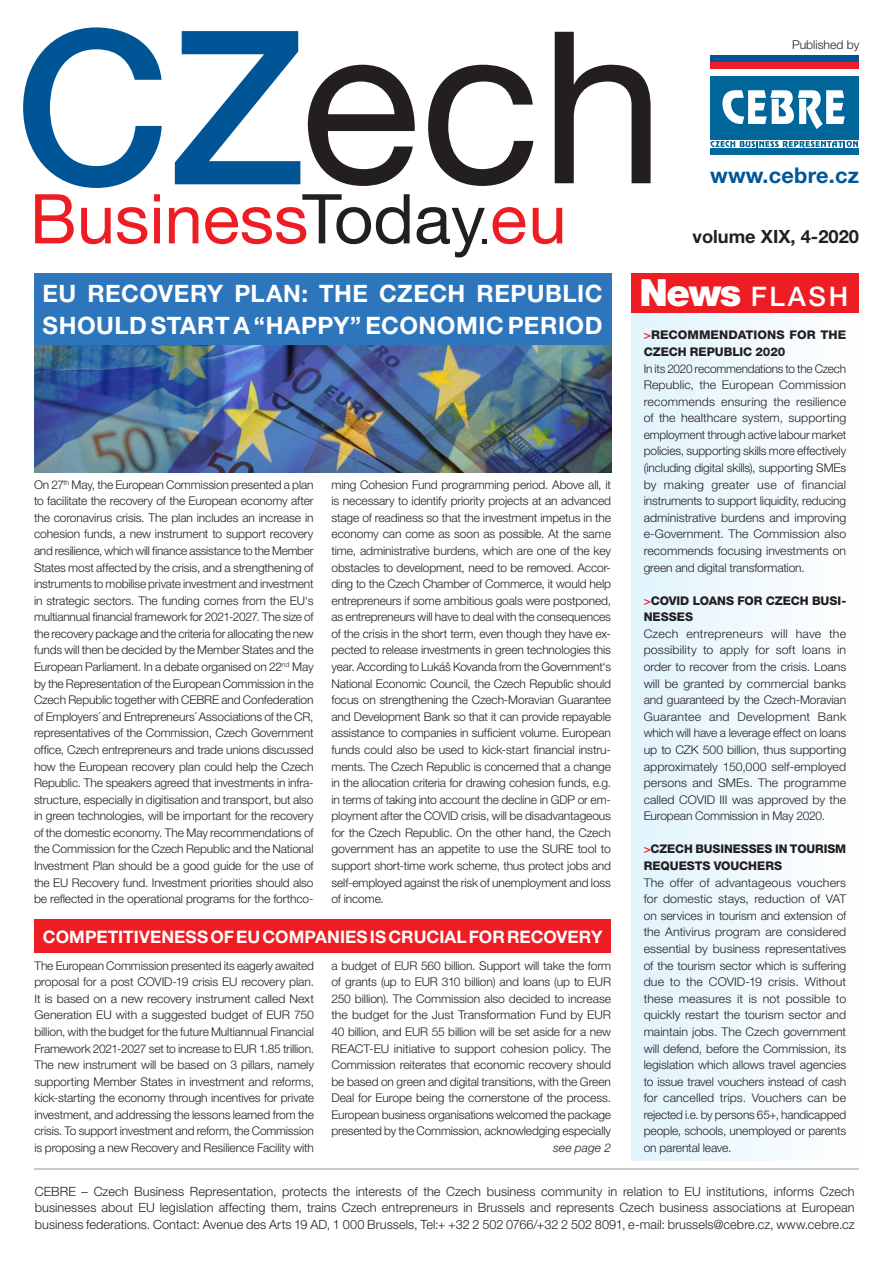
<style>
.page{position:relative;width:893px;height:1263px;background:#fff}
.page>*{position:absolute;margin:0;border:0;box-sizing:border-box;transform-origin:0 0}
.rubrika{font:500 27px "Helvetica Neue CE";letter-spacing:.1em;color:#fff}
.nadpis{font:700 24px/31.5px "Helvetica Neue CE";letter-spacing:.02em;color:#fff}
.t1{font:700 21.75px "Helvetica Neue CE";letter-spacing:.01em;color:#015698}
.obyčejny_text{font:700 18.3px "Helvetica Neue CE";color:#231f20}
.nadpis-2{font:700 17.25px "Helvetica Neue CE";letter-spacing:.005em;color:#fff}
.t2{font:300 12.75px/16.5px "Helvetica Neue CE";color:#231f20;text-align:justify}
.obyčejny_text-2{font:300 12.15px "Helvetica Neue CE";color:#231f20}
.TXT_cebre_8_11{font:300 12px/16.6px "Helvetica Neue CE";letter-spacing:-.01em;color:#231f20;text-align:justify}
.TXT_cebre_8_11-2{font:800 12px/16.6px "Helvetica Neue CE";letter-spacing:-.005em;color:#231f20}
.TXT_cebre_8_11-3{font:italic 300 12px "Helvetica Neue CE";letter-spacing:.01em;color:#231f20}
.s1{font-weight:900;font-size:37.5px}
.s2{font-weight:500;color:#ee1d23}
</style>
<div class="page">
<svg style="left:23px;top:27px;width:139px;height:161px"></svg>
<svg style="left:175px;top:31px;width:125px;height:153px"></svg>
<svg style="left:35px;top:194px;width:39px;height:49px"></svg>
<svg style="left:81px;top:208px;width:30px;height:36px"></svg>
<svg style="left:533px;top:208px;width:29px;height:36px"></svg>
<svg style="left:117px;top:207px;width:30px;height:37px"></svg>
<svg style="left:154px;top:194px;width:6px;height:49px"></svg>
<svg style="left:169px;top:207px;width:29px;height:36px"></svg>
<svg style="left:205px;top:194px;width:205px;height:50px"></svg>
<svg style="left:417px;top:207px;width:108px;height:50px"></svg>
<svg style="left:308px;top:32px;width:343px;height:154px"></svg>
<div style="left:631px;top:279px;width:228px;height:882px;background:linear-gradient(to right,#e1f4fc,#fffffe)"></div>
<div style="left:631px;top:273px;width:228px;height:39px;background:#ee1d23"></div>
<div style="left:710px;top:56px;width:149px;height:6px;background:#005597"></div>
<div style="left:710px;top:62px;width:149px;height:7px;background:#ee1b2c"></div>
<div style="left:710px;top:75px;width:149px;height:65px;background:#01669a"></div>
<div style="left:710px;top:148px;width:149px;height:6px;background:#01669a"></div>
<svg style="left:710px;top:141px;width:148px;height:7px"></svg>
<svg style="left:722px;top:90px;width:123px;height:39px"></svg>
<div style="left:34px;top:920px;width:577px;height:33px;background:#ee1d23"></div>
<hr style="left:34px;top:1168px;width:825px;height:1px;background:#939598">
<img style="left:34px;top:344px;width:577px;height:128px">
<div style="left:34px;top:273px;width:577px;height:71px;background:#2e76bc"></div>
<p class="obyčejny_text-2" style="left:792px;top:38px;width:69px">Published by</p>
<p class="t1" style="left:710px;top:163px;width:150px">www.cebre.cz</p>
<p class="nadpis" style="left:43px;top:278px;width:561px">EU RECOVERY PLAN: THE CZECH REPUBLIC<br>SHOULD START A “HAPPY” ECONOMIC PERIOD</p>
<p class="TXT_cebre_8_11" style="left:34px;top:476px;width:281px">On 27<sup>th</sup> May, the European Commission presented a plan to facilitate the recovery of the European economy after the coronavirus crisis. The plan includes an increase in cohesion funds, a new instrument to support recovery and resilience, which will finance assistance to the Member States most affected by the crisis, and a strengthening of instruments to mobilise private investment and investment in strategic sectors. The funding comes from the EU‘s multiannual financial framework for 2021-2027. The size of the recovery package and the criteria for allocating the new funds will then be decided by the Member States and the European Parliament. In a debate organised on 22<sup>nd</sup> May by the Representation of the European Commission in the Czech Republic together with CEBRE and Confederation of Employers´ and Entrepreneurs´ Associations of the CR, representatives of the Commission, Czech Government office, Czech entrepreneurs and trade unions discussed how the European recovery plan could help the Czech Republic. The speakers agreed that investments in infra&shy;structure, especially in digitisation and transport, but also in green technologies, will be important for the recovery of the domestic economy. The May recommendations of the Commission for the Czech Republic and the National Investment Plan should be a good guide for the use of the EU Recovery fund. Investment priorities should also be reflected in the operational programs for the forthco-</p>
<p class="TXT_cebre_8_11" style="left:331px;top:476px;width:281px">ming Cohesion Fund programming period. Above all, it is necessary to identify priority projects at an advanced stage of readiness so that the investment impetus in the economy can come as soon as possible. At the same time, administrative burdens, which are one of the key obstacles to development, need to be removed. Accor&shy;ding to the Czech Chamber of Commerce, it would help entrepreneurs if some ambitious goals were postponed, as entrepreneurs will have to deal with the consequences of the crisis in the short term, even though they have ex&shy;pected to release investments in green technologies this year. According to Lukáš Kovanda from the Government‘s National Economic Council, the Czech Republic should focus on strengthening the Czech-Moravian Guarantee and Development Bank so that it can provide repayable assistance to companies in sufficient volume. European funds could also be used to kick-start financial instru&shy;ments. The Czech Republic is concerned that a change in the allocation criteria for drawing cohesion funds, e.g. in terms of taking into account the decline in GDP or em&shy;ployment after the COVID crisis, will be disadvantageous for the Czech Republic. On the other hand, the Czech government has an appetite to use the SURE tool to support short-time work scheme, thus protect jobs and self-employed against the risk of unemployment and loss of income.</p>
<p class="nadpis-2" style="left:43px;top:927px;width:561px">COMPETITIVENESS OF EU COMPANIES IS CRUCIAL FOR RECOVERY</p>
<p class="TXT_cebre_8_11" style="left:34px;top:957px;width:281px">The European Commission presented its eagerly awaited proposal for a post COVID-19 crisis EU recovery plan.<br>It is based on a new recovery instrument called Next Generation EU with a suggested budget of EUR 750 billion, with the budget for the future Multiannual Financial Framework 2021-2027 set to increase to EUR 1.85 trillion.<br>The new instrument will be based on 3 pillars, namely supporting Member States in investment and reforms, kick-starting the economy through incentives for private investment, and addressing the lessons learned from the crisis. To support investment and reform, the Commission is proposing a new Recovery and Resilience Facility with</p>
<p class="TXT_cebre_8_11" style="left:331px;top:957px;width:281px">a budget of EUR 560 billion. Support will take the form of grants (up to EUR 310 billion) and loans (up to EUR 250 billion). The Commission also decided to increase the budget for the Just Transformation Fund by EUR 40 billion, and EUR 55 billion will be set aside for a new REACT-EU initiative to support cohesion policy. The Commission reiterates that economic recovery should be based on green and digital transitions, with the Green Deal for Europe being the cornerstone of the process.<br>European business organisations welcomed the package presented by the Commission, acknowledging especially</p>
<p class="TXT_cebre_8_11-3" style="left:553px;top:1141px;width:59px">see page 2</p>
<p class="obyčejny_text" style="left:693px;top:226px;width:168px">volume XIX, 4-2020</p>
<p class="rubrika" style="left:640px;top:282px;width:210px"><span class="s1">News</span> FLASH</p>
<p class="TXT_cebre_8_11-2" style="left:644px;top:327px;width:204px"><span class="s2">&gt;</span>RECOMMENDATIONS FOR THE<br>CZECH REPUBLIC 2020</p>
<p class="TXT_cebre_8_11" style="left:644px;top:360px;width:204px">In its 2020 recommendations to the Czech Republic, the European Commission recommends ensuring the resilience of the healthcare system, supporting employment through active labour market policies, supporting skills more effectively (including digital skills), supporting SMEs by making greater use of financial instruments to support liquidity, reducing administrative burdens and improving e-Government. The Commission also recommends focusing investments on green and digital transformation.</p>
<p class="TXT_cebre_8_11-2" style="left:644px;top:592px;width:204px"><span class="s2">&gt;</span>COVID LOANS FOR CZECH BUSI-<br>NESSES</p>
<p class="TXT_cebre_8_11" style="left:644px;top:625px;width:204px">Czech entrepreneurs will have the possibility to apply for soft loans in order to recover from the crisis. Loans will be granted by commercial banks and guaranteed by the Czech-Moravian Guarantee and Development Bank which will have a leverage effect on loans up to CZK 500 billion, thus supporting approximately 150,000 self-employed persons and SMEs. The programme called COVID III was approved by the European Commission in May 2020.</p>
<p class="TXT_cebre_8_11-2" style="left:644px;top:841px;width:204px"><span class="s2">&gt;</span>CZECH BUSINESSES IN TOURISM<br>REQUESTS VOUCHERS</p>
<p class="TXT_cebre_8_11" style="left:644px;top:874px;width:204px">The offer of advantageous vouchers for domestic stays, reduction of VAT on services in tourism and extension of the Antivirus program are considered essential by business representatives of the tourism sector which is suffering due to the COVID-19 crisis. Without these measures it is not possible to quickly restart the tourism sector and maintain jobs. The Czech government will defend, before the Commission, its legislation which allows travel agencies to issue travel vouchers instead of cash for cancelled trips. Vouchers can be rejected i.e. by persons 65+, handicapped people, schools, unemployed or parents on parental leave.</p>
<p class="t2" style="left:35px;top:1183px;width:821px">CEBRE – Czech Business Representation, protects the interests of the Czech business community in relation to EU institutions, informs Czech businesses about EU legislation affecting them, trains Czech entrepreneurs in Brussels and represents Czech business associations at European business federations. Contact: Avenue des Arts 19 AD, 1 000 Brussels, Tel:+ +32 2 502 0766/+32 2 502 8091, e-mail: brussels@cebre.cz, www.cebre.cz</p>
</div>
